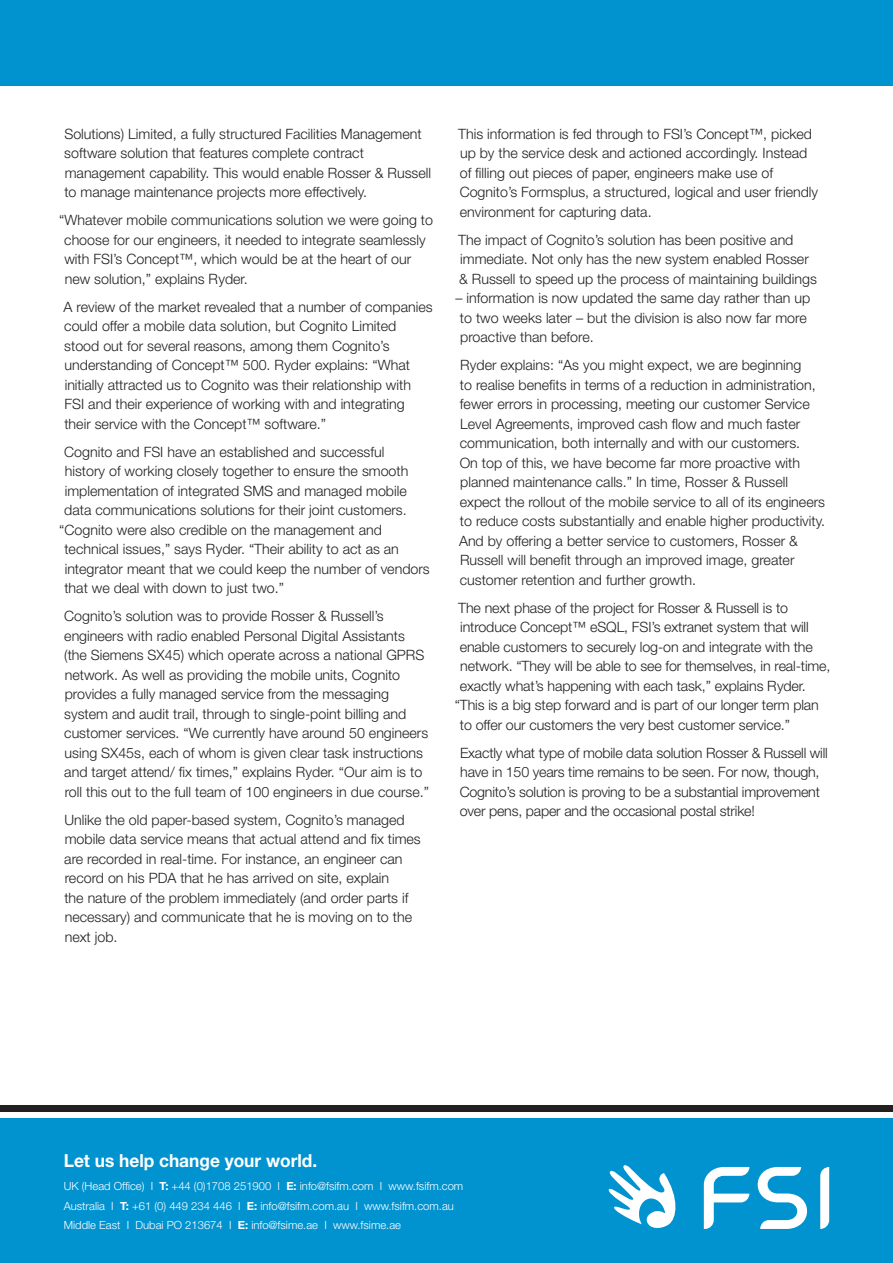
<style>
.page{position:relative;width:893px;height:1263px;background:#fff}
.page>*{position:absolute;margin:0;border:0;box-sizing:border-box;transform-origin:0 0}
.t1{font:700 18px "Helvetica Neue";color:#fff;scale:.96 1}
.t2{font:300 14.25px/19.5px "Helvetica Neue";color:#231f20}
.t3{font:300 11.25px/19.2px "Helvetica Neue";color:#fff}
.s1{font-weight:700}
</style>
<div class="page">
<div style="left:0;top:0;width:893px;height:85px;background:#0093d0"></div>
<div style="left:0;top:1118px;width:893px;height:145px;background:#0093d0"></div>
<div style="left:0;top:1106px;width:893px;height:6px;background:#231f20"></div>
<svg style="left:704px;top:1167px;width:104px;height:62px"></svg>
<svg style="left:820px;top:1167px;width:9px;height:62px"></svg>
<svg style="left:609px;top:1165px;width:67px;height:63px"></svg>
<p class="t2" style="left:64px;top:124px;width:368px">Solutions) Limited, a fully structured Facilities Management software solution that features complete contract management capability. This would enable Rosser &amp; Russell to manage maintenance projects more effectively.</p>
<p class="t2" style="left:64px;top:210px;width:370px;text-indent:-5px">“Whatever mobile communications solution we were going to choose for our engineers, it needed to integrate seamlessly with FSI’s Concept™, which would be at the heart of our new solution,” explains Ryder.</p>
<p class="t2" style="left:64px;top:297px;width:371px">A review of the market revealed that a number of companies could offer a mobile data solution, but Cognito Limited stood out for several reasons, among them Cognito’s understanding of Concept™ 500. Ryder explains: “What initially attracted us to Cognito was their relationship with FSI and their experience of working with and integrating their service with the Concept™ software.”</p>
<p class="t2" style="left:64px;top:442px;width:322px">Cognito and FSI have an established and successful</p>
<p class="t2" style="left:65px;top:461px;width:345px">history of working closely together to ensure the smooth</p>
<p class="t2" style="left:65px;top:481px;width:344px">implementation of integrated SMS and managed mobile</p>
<p class="t2" style="left:64px;top:500px;width:344px">data communications solutions for their joint customers.</p>
<p class="t2" style="left:59px;top:520px;width:324px">“Cognito were also credible on the management and</p>
<p class="t2" style="left:64px;top:539px;width:336px">technical issues,” says Ryder. “Their ability to act as an</p>
<p class="t2" style="left:65px;top:559px;width:367px">integrator meant that we could keep the number of vendors</p>
<p class="t2" style="left:64px;top:578px;width:221px">that we deal with down to just two.”</p>
<p class="t2" style="left:64px;top:606px;width:366px">Cognito’s solution was to provide Rosser &amp; Russell’s engineers with radio enabled Personal Digital Assistants (the Siemens SX45) which operate across a national GPRS network. As well as providing the mobile units, Cognito provides a fully managed service from the messaging system and audit trail, through to single-point billing and customer services. “We currently have around 50 engineers using SX45s, each of whom is given clear task instructions and target attend/ fix times,” explains Ryder. “Our aim is to roll this out to the full team of 100 engineers in due course.”</p>
<p class="t2" style="left:64px;top:810px;width:358px">Unlike the old paper-based system, Cognito’s managed mobile data service means that actual attend and fix times are recorded in real-time. For instance, an engineer can record on his PDA that he has arrived on site, explain<br>the nature of the problem immediately (and order parts if necessary) and communicate that he is moving on to the next job.</p>
<p class="t2" style="left:458px;top:123px;width:361px">This information is fed through to FSI’s Concept™, picked up by the service desk and actioned accordingly. Instead of filling out pieces of paper, engineers make use of Cognito’s Formsplus, a structured, logical and user friendly environment for capturing data.</p>
<p class="t2" style="left:458px;top:229px;width:360px">The impact of Cognito’s solution has been positive and immediate. Not only has the new system enabled Rosser &amp; Russell to speed up the process of maintaining buildings</p>
<p class="t2" style="left:460px;top:288px;width:352px;text-indent:-5px">– information is now updated the same day rather than up to two weeks later – but the division is also now far more proactive than before.</p>
<p class="t2" style="left:459px;top:355px;width:368px">Ryder explains: “As you might expect, we are beginning<br>to realise benefits in terms of a reduction in administration, fewer errors in processing, meeting our customer Service Level Agreements, improved cash flow and much faster communication, both internally and with our customers.<br>On top of this, we have become far more proactive with planned maintenance calls.” In time, Rosser &amp; Russell expect the rollout of the mobile service to all of its engineers to reduce costs substantially and enable higher productivity.<br>And by offering a better service to customers, Rosser &amp; Russell will benefit through an improved image, greater customer retention and further growth.</p>
<p class="t2" style="left:458px;top:597px;width:331px">The next phase of the project for Rosser &amp; Russell is to</p>
<p class="t2" style="left:460px;top:617px;width:350px">introduce Concept™ eSQL, FSI’s extranet system that will</p>
<p class="t2" style="left:460px;top:636px;width:355px">enable customers to securely log-on and integrate with the</p>
<p class="t2" style="left:460px;top:656px;width:372px">network. “They will be able to see for themselves, in real-time,</p>
<p class="t2" style="left:460px;top:675px;width:348px">exactly what’s happening with each task,” explains Ryder.</p>
<p class="t2" style="left:455px;top:695px;width:366px">“This is a big step forward and is part of our longer term plan</p>
<p class="t2" style="left:460px;top:714px;width:332px">to offer our customers the very best customer service.”</p>
<p class="t2" style="left:460px;top:742px;width:370px">Exactly what type of mobile data solution Rosser &amp; Russell will have in 150 years time remains to be seen. For now, though, Cognito’s solution is proving to be a substantial improvement over pens, paper and the occasional postal strike!</p>
<p class="t1" style="left:64px;top:1149px;width:266px">Let us help change your world.</p>
<p class="t3" style="left:64px;top:1176px;width:401px">UK (Head Office) I <span class="s1">T:</span> +44 (0)1708 251900 I <span class="s1">E:</span> info@fsifm.com I www.fsifm.com<br>Australia I <span class="s1">T:</span> +61 (0) 449 234 446 I <span class="s1">E:</span> info@fsifm.com.au I www.fsifm.com.au<br>Middle East I Dubai PO 213674 I <span class="s1">E:</span> info@fsime.ae I www.fsime.ae</p>
</div>
